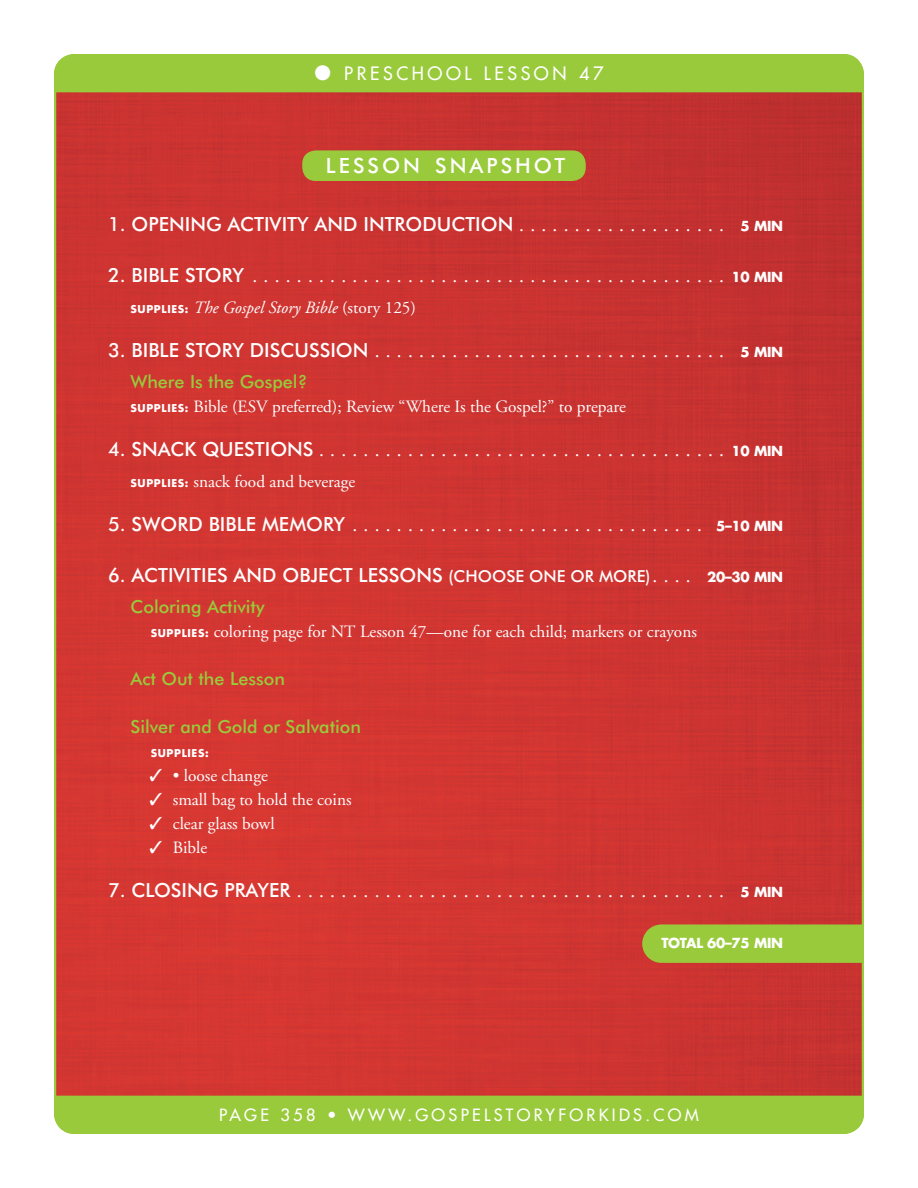
<style>
.page{position:relative;width:918px;height:1188px;background:#fff}
.page>*{position:absolute;margin:0;border:0;box-sizing:border-box;transform-origin:0 0}
.HEAD{font:500 21px "Futura BT";letter-spacing:.145em;color:#fff}
.LS_Subhead{font:19.5px "Adobe Garamond";color:#fff}
.LS_Subhead-2{font:500 19.5px "Futura BT";color:#fff}
.LS_Subhead_2{font:500 18px "Futura BT";color:#99ca3b}
.t1{font:18px "Futura";letter-spacing:.2em;color:#fff}
.LS_Supply_List_Inden{font:17.25px "Adobe Garamond";color:#fff}
.LS_Copy{font:17.25px "Adobe Garamond";color:#fff}
.LS_Copy-2{font:italic 17.25px "Adobe Garamond";color:#fff}
.t2{font:16.5px "Futura";letter-spacing:.2em;color:#fff}
.LS_Total_Mins{font:700 13.5px "Futura";letter-spacing:-.02em;color:#fff}
.LS_Supply_List_Inden-2{font:700 10.5px "Futura";letter-spacing:.06em;color:#fff}
.s1{font-family:"Adobe Garamond";font-weight:400}
.s2{font-family:"Futura";font-weight:700;font-size:13.5px}
.s3{font-family:"Futura BT";font-weight:500}
.s4{font-family:"Futura";font-weight:700;font-style:normal;font-size:10.5px}
.s5{font-style:normal}
.s6{font-family:"Futura";font-weight:700;font-size:10.5px}
.s7{font-size:16.5px}
</style>
<div class="page">
<img style="left:57px;top:92px;width:804px;height:1004px">
<div style="left:54px;top:54px;width:810px;height:38px;background:#99ca3b"></div>
<svg style="left:642px;top:924px;width:222px;height:39px;background:#9ac43a"></svg>
<div style="left:302px;top:150px;width:284px;height:31px;background:#99ca3b;border-radius:14px"></div>
<div style="left:54px;top:1096px;width:810px;height:38px;background:#99ca3b"></div>
<p class="t1" style="left:315px;top:62px;width:290px">● PRESCHOOL LESSON 47</p>
<p class="HEAD" style="left:326px;top:153px;width:241px">LESSON SNAPSHOT</p>
<p class="LS_Subhead-2" style="left:108px;top:212px;width:677px">1. OPENING ACTIVITY AND INTRODUCTION <span class="s1">. . . . . . . . . . . . . . . . . . .</span> <span class="s2">5 MIN</span></p>
<p class="LS_Subhead" style="left:108px;top:266px;width:677px"><span class="s3">2. BIBLE STORY</span> ........................................... <span class="s2">10 MIN</span></p>
<p class="LS_Copy-2" style="left:130px;top:298px;width:287px"><span class="s4">SUPPLIES:</span> The Gospel Story Bible <span class="s5">(story 125)</span></p>
<p class="LS_Subhead" style="left:108px;top:341px;width:677px"><span class="s3">3. BIBLE STORY DISCUSSION</span>................................ <span class="s2">5 MIN</span></p>
<p class="LS_Subhead_2" style="left:130px;top:371px;width:178px">Where Is the Gospel?</p>
<p class="LS_Copy" style="left:130px;top:397px;width:497px"><span class="s6">SUPPLIES:</span> Bible (ESV preferred); Review “Where Is the Gospel?” to prepare</p>
<p class="LS_Subhead" style="left:108px;top:440px;width:677px"><span class="s3">4. SNACK QUESTIONS</span>..................................... <span class="s2">10 MIN</span></p>
<p class="LS_Copy" style="left:130px;top:472px;width:226px"><span class="s6">SUPPLIES:</span> snack food and beverage</p>
<p class="LS_Subhead" style="left:108px;top:515px;width:677px"><span class="s3">5. SWORD BIBLE MEMORY</span>................................ <span class="s2">5–10 MIN</span></p>
<p class="LS_Subhead-2" style="left:108px;top:563px;width:677px">6. ACTIVITIES AND OBJECT LESSONS <span class="s7">(CHOOSE ONE OR MORE)</span><span class="s1">. . . .</span> <span class="s2">20–30 MIN</span></p>
<p class="LS_Subhead_2" style="left:130px;top:596px;width:136px">Coloring Activity</p>
<p class="LS_Supply_List_Inden" style="left:151px;top:622px;width:548px"><span class="s6">SUPPLIES:</span> coloring page for NT Lesson 47—one for each child; markers or crayons</p>
<p class="LS_Subhead_2" style="left:130px;top:668px;width:156px">Act Out the Lesson</p>
<p class="LS_Subhead_2" style="left:130px;top:716px;width:232px">Silver and Gold or Salvation</p>
<p class="LS_Supply_List_Inden-2" style="left:151px;top:746px;width:60px">SUPPLIES:</p>
<p class="LS_Supply_List_Inden" style="left:150px;top:766px;width:120px">✓ • loose change</p>
<p class="LS_Supply_List_Inden" style="left:150px;top:790px;width:203px">✓ small bag to hold the coins</p>
<p class="LS_Supply_List_Inden" style="left:150px;top:814px;width:126px">✓ clear glass bowl</p>
<p class="LS_Supply_List_Inden" style="left:150px;top:838px;width:59px">✓ Bible</p>
<p class="LS_Subhead" style="left:108px;top:881px;width:677px"><span class="s3">7. CLOSING PRAYER</span>....................................... <span class="s2">5 MIN</span></p>
<p class="LS_Total_Mins" style="left:661px;top:934px;width:123px">TOTAL 60–75 MIN</p>
<p class="t2" style="left:219px;top:1105px;width:481px">PAGE 358 • WWW.GOSPELSTORYFORKIDS.COM</p>
</div>
